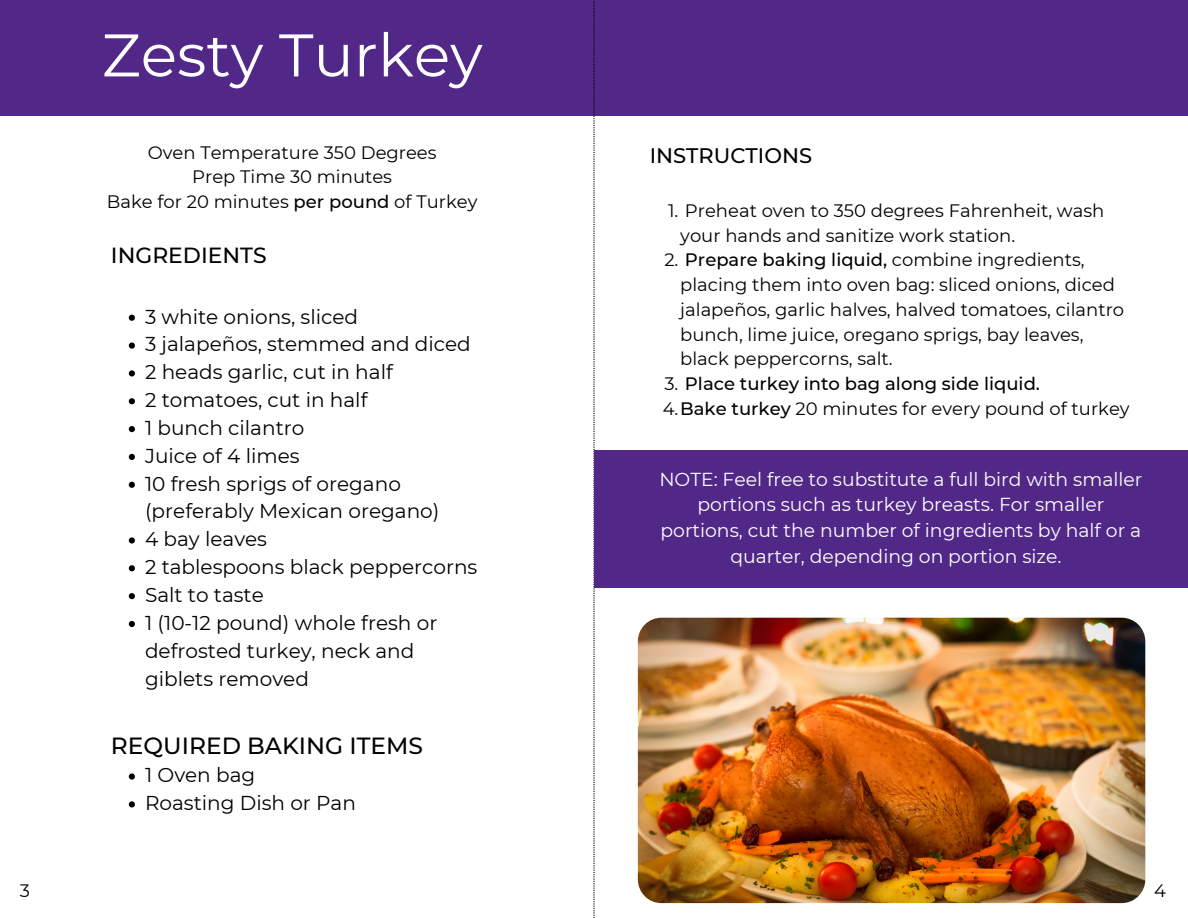
<style>
.page{position:relative;width:1188px;height:918px;background:#fff}
.page>*{position:absolute;margin:0;border:0;box-sizing:border-box;transform-origin:0 0}
.t1{font:60px "Montserrat";color:#fff}
.t2{font:500 23.4px "Montserrat";color:#000}
.t3{font:500 21.9px "Montserrat";color:#000}
.t4{font:500 21px "Montserrat";color:#000}
.t5{font:20.1px/27.9px "Montserrat";color:#000}
.t6{font:18.75px/25.8px "Montserrat";color:#fff;text-align:center}
.t7{font:18px/24.8px "Montserrat";color:#000}
.t8{font:500 18px/24.8px "Montserrat";color:#000}
.s1{font-weight:500}
.s2{font-weight:400}
</style>
<div class="page">
<div style="left:0;top:0;width:1188px;height:116px;background:#512888"></div>
<svg style="left:593px;top:1px;width:2px;height:917px;background:#9f98a8"></svg>
<div style="left:595px;top:450px;width:593px;height:138px;background:#512888"></div>
<img style="left:638px;top:618px;width:507px;height:285px;border-radius:24px">
<svg style="left:129px;top:315px;width:6px;height:6px"></svg>
<svg style="left:129px;top:343px;width:6px;height:6px"></svg>
<svg style="left:129px;top:370px;width:6px;height:6px"></svg>
<svg style="left:129px;top:398px;width:6px;height:6px"></svg>
<svg style="left:129px;top:426px;width:6px;height:6px"></svg>
<svg style="left:129px;top:454px;width:6px;height:6px"></svg>
<svg style="left:129px;top:482px;width:6px;height:6px"></svg>
<svg style="left:129px;top:537px;width:6px;height:7px"></svg>
<svg style="left:129px;top:565px;width:6px;height:6px"></svg>
<svg style="left:129px;top:593px;width:6px;height:6px"></svg>
<svg style="left:129px;top:621px;width:6px;height:6px"></svg>
<svg style="left:129px;top:773px;width:6px;height:7px"></svg>
<svg style="left:129px;top:801px;width:6px;height:6px"></svg>
<h1 class="t1" style="left:102px;top:18px;width:382px">Zesty Turkey</h1>
<p class="t7" style="left:107px;top:140px;width:372px;text-align:center">Oven Temperature 350 Degrees<br>Prep Time 30 minutes<br>Bake for 20 minutes <span class="s1">per pound</span> of Turkey</p>
<p class="t3" style="left:111px;top:242px;width:157px">INGREDIENTS</p>
<p class="t5" style="left:145px;top:302px;width:334px">3 white onions, sliced<br>3 jalapeños, stemmed and diced<br>2 heads garlic, cut in half<br>2 tomatoes, cut in half<br>1 bunch cilantro<br>Juice of 4 limes<br>10 fresh sprigs of oregano (preferably Mexican oregano)<br>4 bay leaves<br>2 tablespoons black peppercorns<br>Salt to taste<br>1 (10-12 pound) whole fresh or defrosted turkey, neck and giblets removed</p>
<p class="t2" style="left:111px;top:731px;width:313px">REQUIRED BAKING ITEMS</p>
<p class="t5" style="left:145px;top:761px;width:212px">1 Oven bag<br>Roasting Dish or Pan</p>
<p class="t4" style="left:650px;top:142px;width:164px">INSTRUCTIONS</p>
<p class="t7" style="left:680px;top:198px;width:426px;text-indent:-12px">1. Preheat oven to 350 degrees Fahrenheit, wash your hands and sanitize work station.</p>
<p class="t7" style="left:680px;top:247px;width:445px;text-indent:-16px">2. <span class="s1">Prepare baking liquid,</span> combine ingredients, placing them into oven bag: sliced onions, diced jalapeños, garlic halves, halved tomatoes, cilantro bunch, lime juice, oregano sprigs, bay leaves, black peppercorns, salt.</p>
<p class="t8" style="left:663px;top:371px;width:468px"><span class="s2">3.</span> Place turkey into bag along side liquid.<br><span class="s2">4.</span>Bake turkey <span class="s2">20 minutes for every pound of turkey</span></p>
<p class="t6" style="left:659px;top:466px;width:485px">NOTE: Feel free to substitute a full bird with smaller portions such as turkey breasts. For smaller portions, cut the number of ingredients by half or a quarter, depending on portion size.</p>
<p class="t7" style="left:20px;top:878px;width:12px">3</p>
<p class="t7" style="left:1154px;top:878px;width:13px">4</p>
</div>
